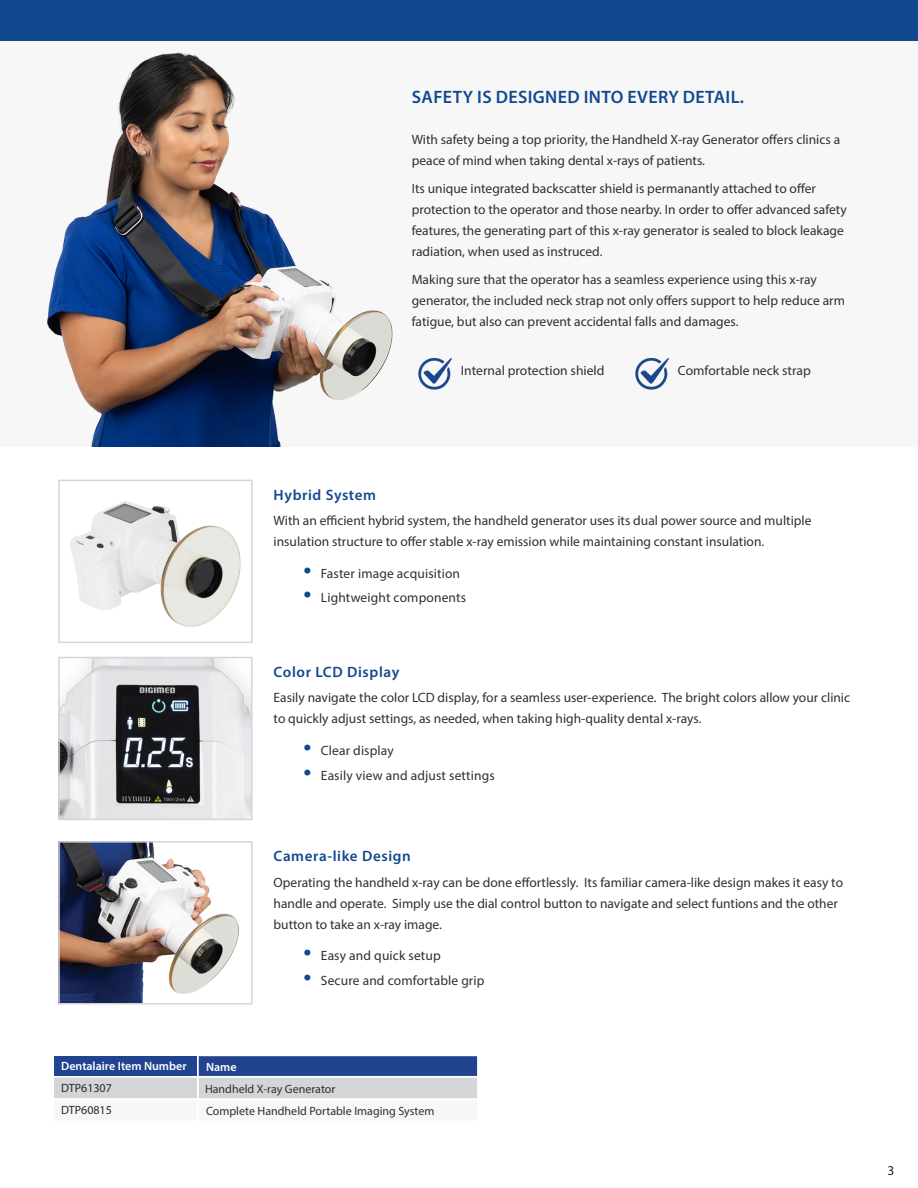
<style>
.page{position:relative;width:918px;height:1188px;background:#fff}
.page>*{position:absolute;margin:0;border:0;box-sizing:border-box;transform-origin:0 0}
.t1{font:600 18px "Myriad Pro";letter-spacing:.02em;color:#12498e}
.t2{font:600 15px "Myriad Pro";letter-spacing:.04em;color:#12498e}
.t3{font:13.5px/21px "Myriad Pro";color:#312f30}
.t4{font:13.5px "Myriad Pro";color:#231f20}
.t5{font:12px "Myriad Pro";color:#312f30}
.t6{font:600 12px "Myriad Pro";color:#fff}
.t7{font:12px "Myriad Pro";color:#272828}
.s1{font-size:28.5px;color:#12498e}
</style>
<div class="page">
<div style="left:0;top:21px;width:918px;height:426px;background:#f7f7f8"></div>
<img style="left:0;top:40px;width:429px;height:407px">
<div style="left:199px;top:1056px;width:278px;height:20px;background:#22438f;border:2px solid #22438f"></div>
<div style="left:199px;top:1078px;width:278px;height:20px;background:#d4d5d7"></div>
<div style="left:199px;top:1100px;width:278px;height:20px;background:#f7f7f8"></div>
<div style="left:54px;top:1078px;width:143px;height:20px;background:#d4d5d7"></div>
<div style="left:54px;top:1100px;width:143px;height:20px;background:#f7f7f8"></div>
<div style="left:54px;top:1056px;width:143px;height:20px;background:#22438f"></div>
<div style="left:0;top:0;width:918px;height:40px;background:#12498e"></div>
<img style="left:417px;top:355px;width:35px;height:36px">
<img style="left:635px;top:357px;width:34px;height:33px">
<img style="left:70px;top:501px;width:171px;height:126px">
<div style="left:58px;top:480px;width:195px;height:163px;border:2px solid #d4d5d7"></div>
<img style="left:61px;top:660px;width:189px;height:157px">
<div style="left:58px;top:657px;width:195px;height:163px;border:2px solid #d4d5d7"></div>
<img style="left:61px;top:844px;width:178px;height:158px">
<div style="left:58px;top:841px;width:195px;height:164px;border:2px solid #d4d5d7"></div>
<p class="t1" style="left:412px;top:85px;width:334px">SAFETY IS DESIGNED INTO EVERY DETAIL.</p>
<p class="t3" style="left:412px;top:129px;width:430px">With safety being a top priority, the Handheld X-ray Generator offers clinics a peace of mind when taking dental x-rays of patients.</p>
<p class="t3" style="left:412px;top:178px;width:437px">Its unique integrated backscatter shield is permanantly attached to offer protection to the operator and those nearby. In order to offer advanced safety features, the generating part of this x-ray generator is sealed to block leakage radiation, when used as instruced.</p>
<p class="t3" style="left:412px;top:269px;width:435px">Making sure that the operator has a seamless experience using this x-ray generator, the included neck strap not only offers support to help reduce arm fatigue, but also can prevent accidental falls and damages.</p>
<p class="t3" style="left:461px;top:360px;width:145px">Internal protection shield</p>
<p class="t3" style="left:678px;top:360px;width:134px">Comfortable neck strap</p>
<p class="t2" style="left:274px;top:485px;width:104px">Hybrid System</p>
<p class="t3" style="left:274px;top:510px;width:539px">With an efficient hybrid system, the handheld generator uses its dual power source and multiple insulation structure to offer stable x-ray emission while maintaining constant insulation.</p>
<p class="t3" style="left:303px;top:562px;width:158px"><span class="s1">•</span> Faster image acquisition</p>
<p class="t3" style="left:303px;top:587px;width:164px"><span class="s1">•</span> Lightweight components</p>
<p class="t2" style="left:274px;top:662px;width:127px">Color LCD Display</p>
<p class="t3" style="left:274px;top:687px;width:578px">Easily navigate the color LCD display, for a seamless user-experience. The bright colors allow your clinic to quickly adjust settings, as needed, when taking high-quality dental x-rays.</p>
<p class="t3" style="left:303px;top:740px;width:92px"><span class="s1">•</span> Clear display</p>
<p class="t3" style="left:303px;top:764px;width:193px"><span class="s1">•</span> Easily view and adjust settings</p>
<p class="t2" style="left:274px;top:847px;width:139px">Camera-like Design</p>
<p class="t3" style="left:274px;top:871px;width:571px">Operating the handheld x-ray can be done effortlessly. Its familiar camera-like design makes it easy to handle and operate. Simply use the dial control button to navigate and select funtions and the other button to take an x-ray image.</p>
<p class="t3" style="left:303px;top:945px;width:139px"><span class="s1">•</span> Easy and quick setup</p>
<p class="t3" style="left:303px;top:970px;width:183px"><span class="s1">•</span> Secure and comfortable grip</p>
<p class="t6" style="left:61px;top:1058px;width:127px">Dentalaire Item Number</p>
<p class="t7" style="left:61px;top:1080px;width:52px">DTP61307</p>
<p class="t7" style="left:61px;top:1103px;width:52px">DTP60815</p>
<p class="t6" style="left:206px;top:1059px;width:32px">Name</p>
<p class="t5" style="left:205px;top:1081px;width:132px">Handheld X-ray Generator</p>
<p class="t5" style="left:206px;top:1104px;width:230px">Complete Handheld Portable Imaging System</p>
<p class="t4" style="left:887px;top:1162px;width:8px">3</p>
</div>
